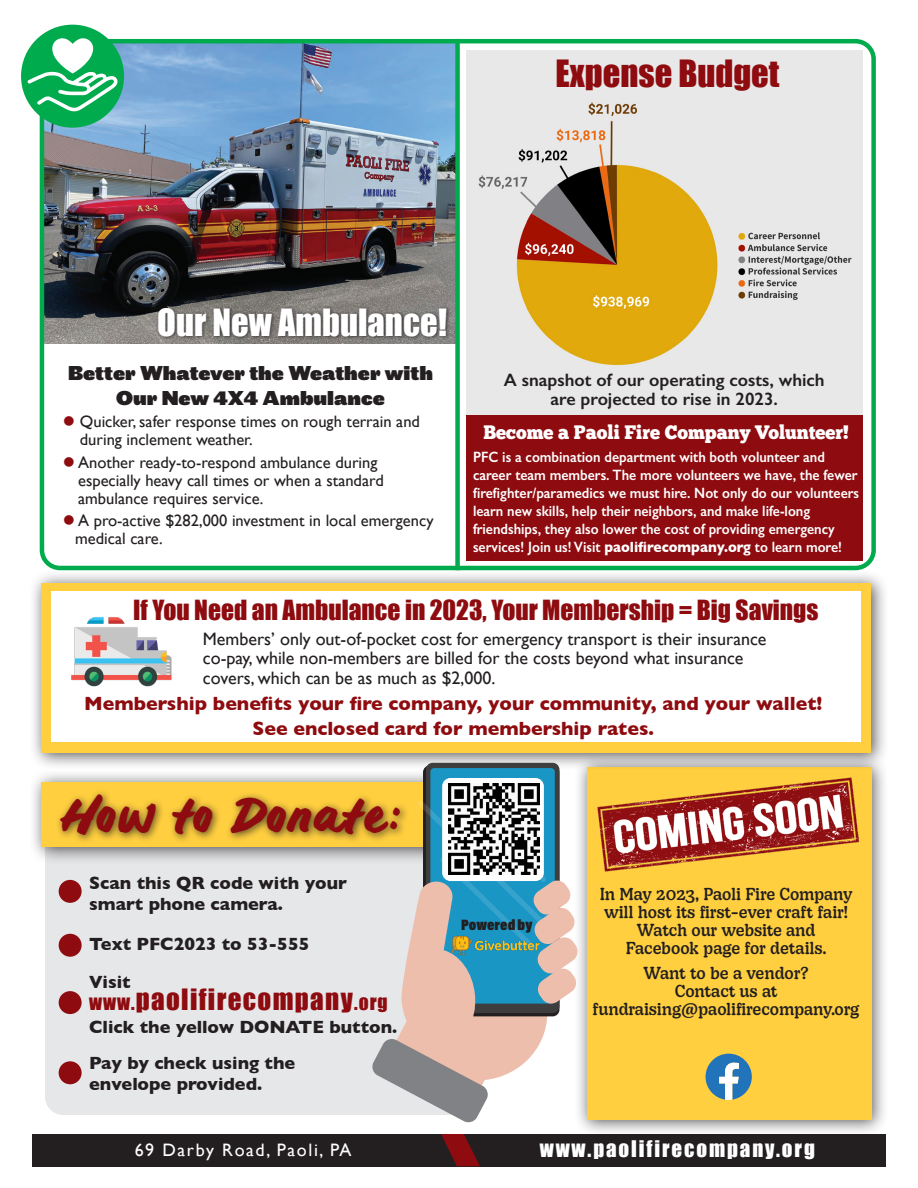
<style>
.page{position:relative;width:918px;height:1188px;background:#fff}
.page>*{position:absolute;margin:0;border:0;box-sizing:border-box;transform-origin:0 0}
.t1{font:48px "Blankit";letter-spacing:.05em;color:#8e0b0f;scale:.87 1}
.t2{font:34.5px "Impact";color:#fff}
.t3{font:34.5px "Impact";color:#8e0b0f}
.t4{font:27px "Impact";letter-spacing:.05em;color:#8e0b0f}
.t5{font:25.5px "Impact";color:#8e0b0f}
.t6{font:900 21px/25.2px "Maple";color:#231f20;text-align:center}
.t7{font:21px "Impact";letter-spacing:.09em;color:#fff}
.t8{font:700 19.5px "Gill Sans";color:#8e0b0f}
.t9{font:19.5px "Chunk Five";color:#fff;scale:.95 1}
.t10{font:18px/19.5px "Gill Sans";color:#231f20}
.t11{font:700 18px/21px "Gill Sans";color:#231f20}
.t12{font:600 18px/19.5px "Gill Sans";color:#231f20;text-align:center}
.t13{font:18px "Gill Sans";letter-spacing:.09em;color:#fff}
.t14{font:16.5px/18px "Gill Sans";color:#231f20}
.t15{font:16.5px/18px "Decoy";letter-spacing:-.015em;color:#231f20;text-align:center}
.t16{font:15.3px "Acumin Variable Concept";color:#231f20}
.t17{font:600 15px/18px "Gill Sans";color:#fff;scale:.92 1}
.s1{color:#8e0b0f}
.s2{font-weight:700}
.s3{font-size:19.5px}
</style>
<div class="page">
<div style="left:466px;top:50px;width:397px;height:369px;background:#e8e8e8"></div>
<img style="left:45px;top:44px;width:410px;height:299px">
<div style="left:40px;top:39px;width:836px;height:531px;border:4px solid #00ab4d;border-radius:18px"></div>
<img style="left:478px;top:102px;width:373px;height:264px">
<div style="left:574px;top:754px;width:315px;height:383px;background:#231f20;opacity:.75"></div>
<div style="left:587px;top:767px;width:284px;height:353px;background:#ffcf3f"></div>
<div style="left:45px;top:782px;width:431px;height:333px;background:#e6e7e9;border-radius:18px"></div>
<div style="left:32px;top:1134px;width:854px;height:32px;background:#231f20"></div>
<svg style="left:441px;top:1134px;width:39px;height:32px"></svg>
<div style="left:156px;top:306px;width:295px;height:35px;background:#231f20;opacity:.75"></div>
<div style="left:28px;top:570px;width:861px;height:200px;background:#231f20;opacity:.75"></div>
<div style="left:41px;top:583px;width:830px;height:170px;background:#ffcf3f"></div>
<div style="left:51px;top:592px;width:810px;height:150px;background:#fff"></div>
<img style="left:71px;top:617px;width:101px;height:70px">
<img style="left:597px;top:777px;width:263px;height:95px">
<div style="left:455px;top:39px;width:5px;height:531px;background:#00ab4d"></div>
<svg style="left:706px;top:1054px;width:46px;height:46px"></svg>
<div style="left:21px;top:25px;width:103px;height:103px;background:#00ab4d;border-radius:50%"></div>
<svg style="left:28px;top:37px;width:90px;height:75px"></svg>
<div style="left:28px;top:769px;width:481px;height:95px;background:#231f20;opacity:.75"></div>
<div style="left:41px;top:782px;width:450px;height:65px;background:#ffcf3f"></div>
<div style="left:426px;top:763px;width:133px;height:250px;background:#3e3e3f;border-radius:7px"></div>
<div style="left:430px;top:768px;width:125px;height:236px;background:#1a96c5;border-radius:4px"></div>
<svg style="left:371px;top:789px;width:208px;height:335px"></svg>
<div style="left:442px;top:778px;width:102px;height:103px;background:#fff;border-radius:8px"></div>
<img style="left:448px;top:784px;width:91px;height:91px">
<img style="left:446px;top:934px;width:93px;height:24px">
<div style="left:55px;top:789px;width:355px;height:55px;background:#231f20;opacity:.75"></div>
<div style="left:59px;top:880px;width:23px;height:23px;background:#8e0b0f;border-radius:50%"></div>
<div style="left:59px;top:934px;width:23px;height:23px;background:#8e0b0f;border-radius:50%"></div>
<div style="left:59px;top:991px;width:23px;height:23px;background:#8e0b0f;border-radius:50%"></div>
<div style="left:59px;top:1061px;width:23px;height:23px;background:#8e0b0f;border-radius:50%"></div>
<div style="left:466px;top:415px;width:397px;height:146px;background:#8e0b0f"></div>
<p class="t3" style="left:556px;top:47px;width:225px">Expense Budget</p>
<p class="t2" style="left:157px;top:295px;width:291px">Our New Ambulance!</p>
<p class="t6" style="left:68px;top:360px;width:366px">Better Whatever the Weather with<br>Our New 4X4 Ambulance</p>
<p class="t14" style="left:80px;top:413px;width:342px;text-indent:-17px"><span class="s1">●</span> Quicker, safer response times on rough terrain and during inclement weather.</p>
<p class="t14" style="left:78px;top:453px;width:307px;text-indent:-15px"><span class="s1">●</span> Another ready-to-respond ambulance during especially heavy call times or when a standard ambulance requires service.</p>
<p class="t14" style="left:75px;top:511px;width:360px;text-indent:-12px"><span class="s1">●</span> A pro-active $282,000 investment in local emergency medical care.</p>
<p class="t12" style="left:504px;top:370px;width:322px">A snapshot of our operating costs, which are projected to rise in 2023.</p>
<p class="t9" style="left:483px;top:423px;width:386px">Become a Paoli Fire Company Volunteer!</p>
<p class="t17" style="left:473px;top:448px;width:421px">PFC is a combination department with both volunteer and career team members. The more volunteers we have, the fewer firefighter/paramedics we must hire. Not only do our volunteers learn new skills, help their neighbors, and make life-long friendships, they also lower the cost of providing emergency services! Join us! Visit <span class="s2">paolifirecompany.org</span> to learn more!</p>
<p class="t5" style="left:133px;top:590px;width:687px">If You Need an Ambulance in 2023, Your Membership = Big Savings</p>
<p class="t10" style="left:203px;top:629px;width:565px">Members’ only out-of-pocket cost for emergency transport is their insurance co-pay, while non-members are billed for the costs beyond what insurance covers, which can be as much as $2,000.</p>
<p class="t8" style="left:84px;top:688px;width:740px">Membership benefits your fire company, your community, and your wallet!</p>
<p class="t8" style="left:253px;top:713px;width:403px">See enclosed card for membership rates.</p>
<p class="t1" style="left:62px;top:789px;width:393px">How to Donate:</p>
<p class="t11" style="left:89px;top:872px;width:259px">Scan this QR code with your smart phone camera.</p>
<p class="t11" style="left:89px;top:933px;width:222px">Text PFC2023 to 53-555</p>
<p class="t11" style="left:89px;top:971px;width:43px">Visit</p>
<p class="t4" style="left:89px;top:979px;width:300px"><span class="s3">www.</span>paolifirecompany<span class="s3">.org</span></p>
<p class="t11" style="left:89px;top:1016px;width:310px">Click the yellow DONATE button.</p>
<p class="t11" style="left:89px;top:1052px;width:208px">Pay by check using the envelope provided.</p>
<p class="t16" style="left:461px;top:914px;width:73px">Powered by</p>
<p class="t15" style="left:600px;top:884px;width:255px">In May 2023, Paoli Fire Company will host its first-ever craft fair!<br>Watch our website and<br>Facebook page for details.</p>
<p class="t15" style="left:593px;top:963px;width:269px">Want to be a vendor?<br>Contact us at fundraising@paolifirecompany.org</p>
<p class="t13" style="left:135px;top:1139px;width:218px">69 Darby Road, Paoli, PA</p>
<p class="t7" style="left:540px;top:1133px;width:277px">www.paolifirecompany.org</p>
</div>
